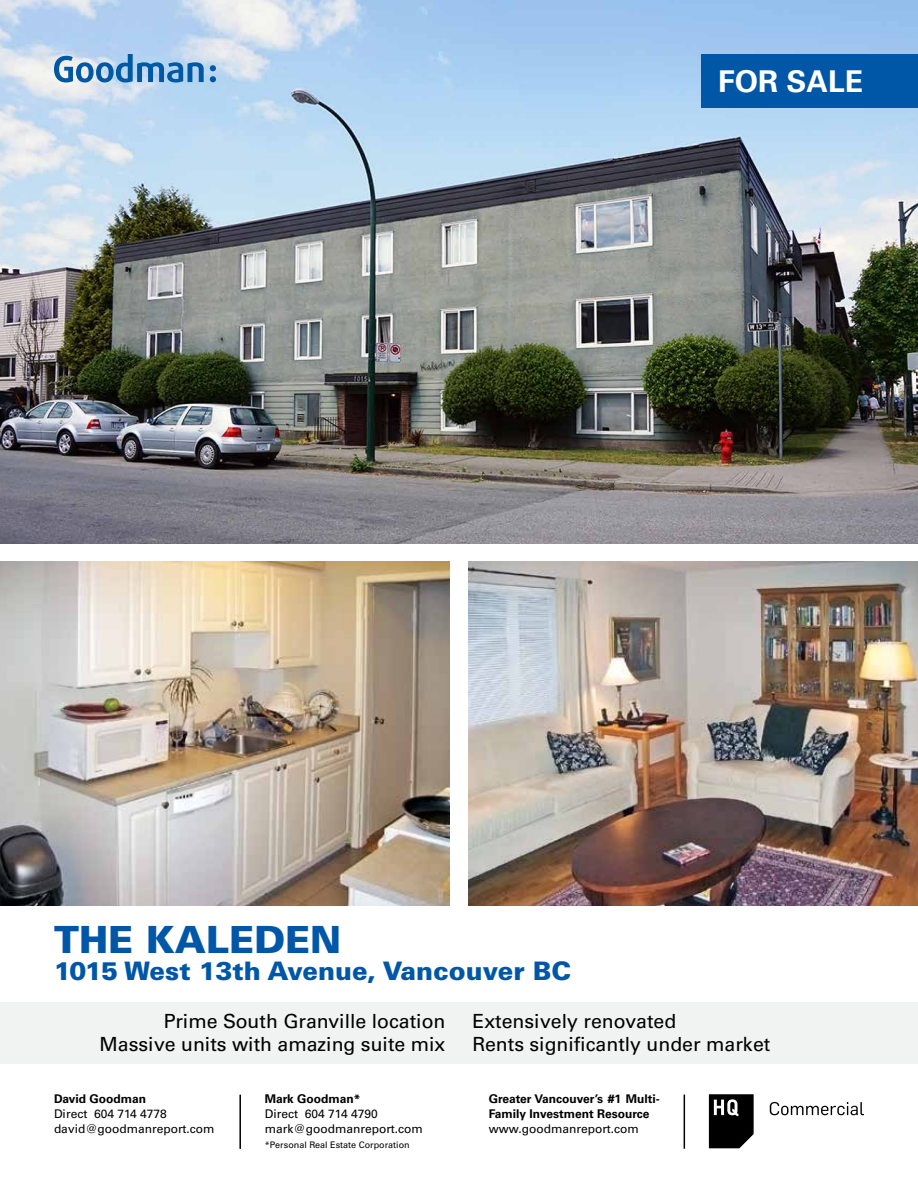
<style>
.page{position:relative;width:918px;height:1188px;background:#fff}
.page>*{position:absolute;margin:0;border:0;box-sizing:border-box;transform-origin:0 0}
.t1{font:900 37.5px "Univers LT Std";color:#0056a7}
.t2{font:700 30px "Univers LT Std";color:#fff}
.t3{font:900 25.5px "Univers LT Std";letter-spacing:-.01em;color:#0056a7}
.t4{font:19.5px/23.4px "Univers LT Std";color:#000;text-align:right}
.t5{font:12px/15px "Univers LT Std";color:#000}
.t6{font:700 12px/15px "Univers LT Std";color:#000}
.t7{font:9px "Univers LT Std";color:#000}
</style>
<div class="page">
<div style="left:0;top:1002px;width:918px;height:62px;background:#f1f2f2"></div>
<img style="left:0;top:0;width:918px;height:544px">
<svg style="left:54px;top:54px;width:150px;height:28px;background:#77a6d1"></svg>
<svg style="left:210px;top:65px;width:6px;height:17px"></svg>
<div style="left:701px;top:54px;width:217px;height:54px;background:#0056a7"></div>
<svg style="left:709px;top:1095px;width:45px;height:53px;background:#232323"></svg>
<svg style="left:770px;top:1102px;width:94px;height:13px"></svg>
<hr style="left:239px;top:1095px;width:2px;height:54px;background:#000">
<hr style="left:684px;top:1095px;width:1px;height:54px;background:#000">
<img style="left:0;top:562px;width:450px;height:343px">
<img style="left:468px;top:562px;width:450px;height:343px">
<h2 class="t2" style="left:718px;top:64px;width:147px">For Sale</h2>
<h1 class="t1" style="left:54px;top:916px;width:289px">The Kaleden</h1>
<h3 class="t3" style="left:54px;top:955px;width:519px">1015 West 13th Avenue, Vancouver BC</h3>
<p class="t4" style="left:99px;top:1009px;width:348px">Prime South Granville location<br>Massive units with amazing suite mix</p>
<p class="t4" style="left:472px;top:1009px;width:299px;text-align:left">Extensively renovated<br>Rents significantly under market</p>
<p class="t6" style="left:54px;top:1091px;width:94px">David Goodman</p>
<p class="t5" style="left:54px;top:1106px;width:162px">Direct 604 714 4778 david@goodmanreport.com</p>
<p class="t6" style="left:265px;top:1092px;width:97px">Mark Goodman*</p>
<p class="t5" style="left:265px;top:1107px;width:159px">Direct 604 714 4790 mark@goodmanreport.com</p>
<p class="t7" style="left:265px;top:1140px;width:146px">*Personal Real Estate Corporation</p>
<p class="t6" style="left:489px;top:1092px;width:173px">Greater Vancouver’s #1 Multi-<br>Family Investment Resource</p>
<p class="t5" style="left:489px;top:1122px;width:152px">www.goodmanreport.com</p>
</div>
